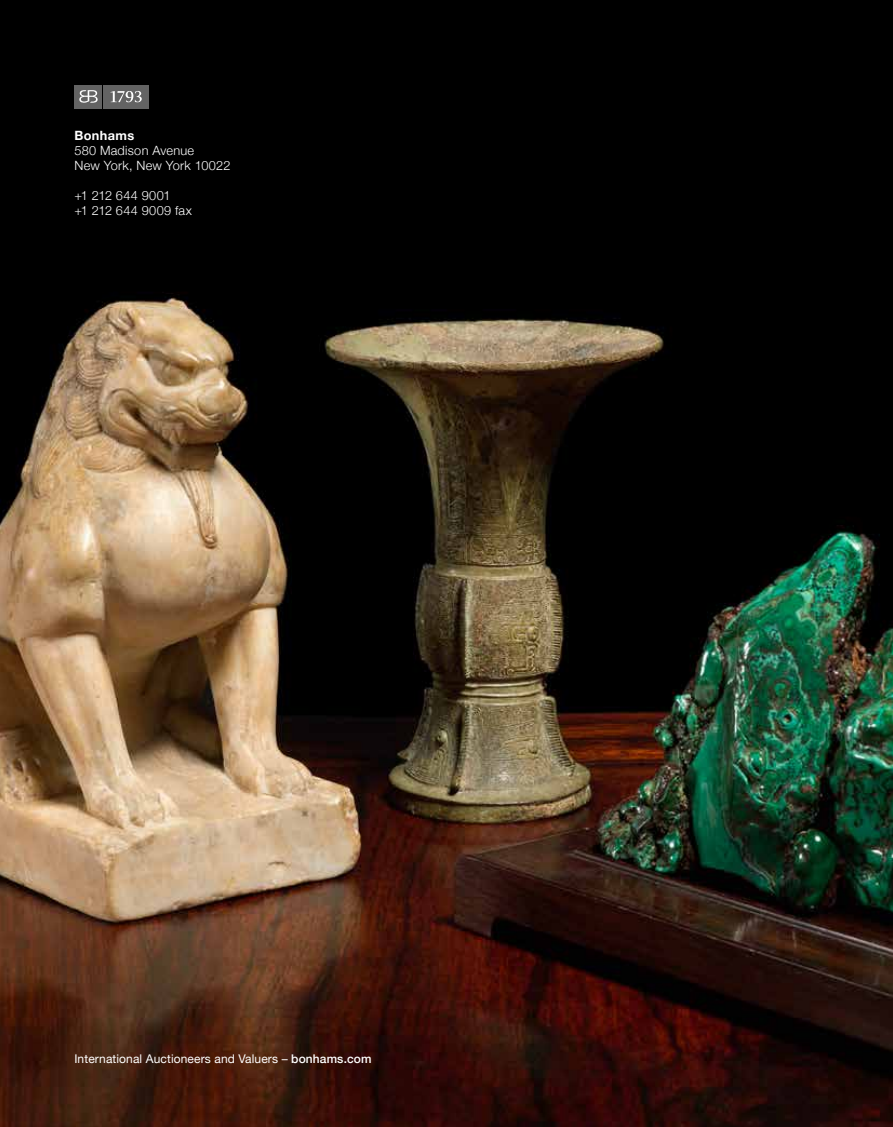
<style>
.page{position:relative;width:893px;height:1127px;background:#fff}
.page>*{position:absolute;margin:0;border:0;box-sizing:border-box;transform-origin:0 0}
.t1{font:300 12.75px/15px "Helvetica Neue";letter-spacing:.025em;color:#fff}
.t2{font:700 12.75px "Helvetica Neue";letter-spacing:.03em;color:#fff}
.t3{font:12px "Helvetica Neue";letter-spacing:.01em;color:#fff}
.s1{font-weight:500}
</style>
<div class="page">
<img style="left:0;top:0;width:893px;height:1127px">
<div style="left:74px;top:85px;width:28px;height:23px;background:#636363"></div>
<svg style="left:79px;top:90px;width:19px;height:13px"></svg>
<div style="left:103px;top:85px;width:46px;height:23px;background:#636363"></div>
<svg style="left:110px;top:91px;width:32px;height:11px"></svg>
<p class="t2" style="left:74px;top:125px;width:61px">Bonhams</p>
<p class="t1" style="left:74px;top:142px;width:158px">580 Madison Avenue<br>New York, New York 10022</p>
<p class="t1" style="left:74px;top:187px;width:119px">+1 212 644 9001<br>+1 212 644 9009 fax</p>
<p class="t3" style="left:74px;top:1050px;width:299px">International Auctioneers and Valuers – <span class="s1">bonhams.com</span></p>
</div>
